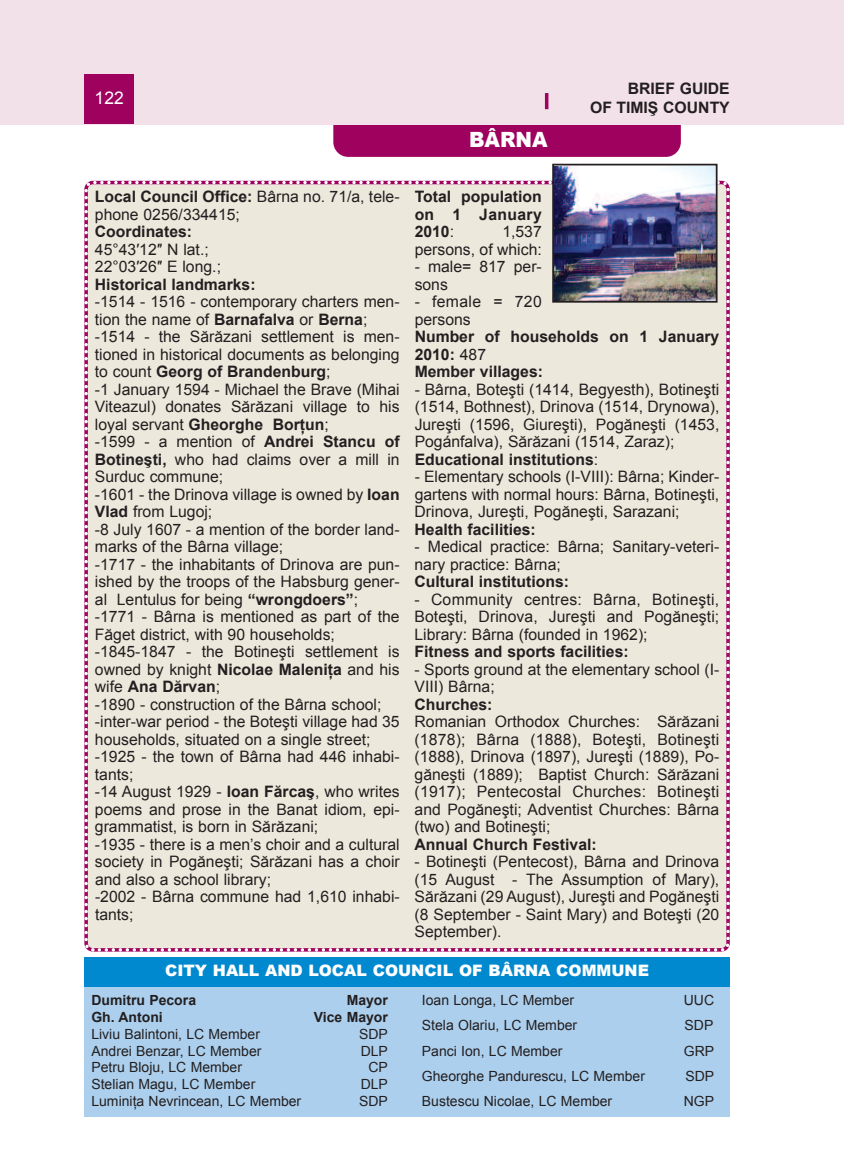
<style>
.page{position:relative;width:844px;height:1166px;background:#fff}
.page>*{position:absolute;margin:0;border:0;box-sizing:border-box;transform-origin:0 0}
.t1{font:900 21px "Arial";color:#fff;scale:.95 1}
.t2{font:17.5px "Arial";color:#fff}
.t3{font:15.75px/17.5px "Arial";color:#231f20}
.t4{font:700 15.75px/17.5px "Arial";color:#231f20;text-align:right}
.t5{font:900 15.75px "Arial";color:#fff}
.t6{font:15.75px/17.5px "Arial";letter-spacing:.02em;color:#231f20}
.t7{font:14px "Arial";color:#231f20}
.t8{font:700 14px "Arial";color:#231f20}
.s1{font-weight:700}
.s2{font-weight:400}
</style>
<div class="page">
<div style="left:333px;top:93px;width:347px;height:64px;background:#9e015e;border-radius:15px"></div>
<div style="left:0;top:0;width:843px;height:124px;background:#f3e1e9"></div>
<div style="left:84px;top:74px;width:50px;height:50px;background:#9e015e"></div>
<hr style="left:545px;top:93px;width:3px;height:16px;background:#9e015e">
<div style="left:84px;top:178px;width:646px;height:774px;background:#ece9dc"></div>
<svg style="left:91px;top:948px;width:4px;height:3px"></svg>
<div style="left:84px;top:987px;width:645px;height:129px;background:#accfed"></div>
<div style="left:84px;top:957px;width:645px;height:30px;background:#0089cf"></div>
<img style="left:555px;top:167px;width:159px;height:133px">
<div style="left:552px;top:164px;width:165px;height:139px;border:2px solid #231f20"></div>
<p class="t2" style="left:95px;top:88px;width:31px">122</p>
<p class="t4" style="left:590px;top:79px;width:141px;line-height:18.9px">BRIEF GUIDE<br>OF TIMIŞ COUNTY</p>
<h1 class="t1" style="left:469px;top:124px;width:84px">BÂRNA</h1>
<p class="t3" style="left:95px;top:188px;width:306px"><span class="s1">Local Council Office:</span> Bârna no. 71/a, tele&shy;phone 0256/334415;</p>
<p class="t4" style="left:95px;top:223px;width:99px">Coordinates:</p>
<p class="t3" style="left:95px;top:241px;width:128px">45°43′12″ N lat.;<br>22°03′26″ E long.;</p>
<p class="t4" style="left:95px;top:276px;width:162px">Historical landmarks:</p>
<p class="t3" style="left:95px;top:293px;width:306px">-1514 - 1516 - contemporary charters men&shy;tion the name of <span class="s1">Barnafalva</span> or <span class="s1">Berna</span>; -1514 - the Sărăzani settlement is men&shy;tioned in historical documents as belonging to count <span class="s1">Georg of Brandenburg</span>;<br>-1 January 1594 - Michael the Brave (Mihai Viteazul) donates Sărăzani village to his loyal servant <span class="s1">Gheorghe Borţun</span>;<br>-1599 - a mention of <span class="s1">Andrei Stancu of Botineşti,</span> who had claims over a mill in Surduc commune;<br>-1601 - the Drinova village is owned by <span class="s1">Ioan Vlad</span> from Lugoj;<br>-8 July 1607 - a mention of the border land&shy;marks of the Bârna village;<br>-1717 - the inhabitants of Drinova are pun&shy;ished by the troops of the Habsburg gener&shy;al Lentulus for being <span class="s1">“wrongdoers”</span>; -1771 - Bârna is mentioned as part of the Făget district, with 90 households; -1845-1847 - the Botineşti settlement is owned by knight <span class="s1">Nicolae Maleniţa</span> and his wife <span class="s1">Ana Dărvan</span>;<br>-1890 - construction of the Bârna school; -inter-war period - the Boteşti village had 35 households, situated on a single street; -1925 - the town of Bârna had 446 inhabi&shy;tants;<br>-14 August 1929 - <span class="s1">Ioan Fărcaş</span>, who writes poems and prose in the Banat idiom, epi&shy;grammatist, is born in Sărăzani;<br>-1935 - there is a men’s choir and a cultural society in Pogăneşti; Sărăzani has a choir and also a school library;<br>-2002 - Bârna commune had 1,610 inhabi&shy;tants;</p>
<p class="t4" style="left:414px;top:188px;width:129px;text-align:justify">Total population on 1 January 2010<span class="s2">:</span></p>
<p class="t3" style="left:414px;top:223px;width:129px;text-align:right">1,537<br>persons, of which:</p>
<p class="t3" style="left:414px;top:258px;width:129px">- male= 817 per&shy;sons</p>
<p class="t6" style="left:414px;top:293px;width:129px">- female = 720 persons</p>
<p class="t4" style="left:414px;top:328px;width:306px;text-align:left">Number of households on 1 January<br>2010: <span class="s2">487<br></span>Member villages:</p>
<p class="t3" style="left:414px;top:381px;width:306px">- Bârna, Boteşti (1414, Begyesth), Botineşti (1514, Bothnest), Drinova (1514, Drynowa), Jureşti (1596, Giureşti), Pogăneşti (1453, Pogánfalva), Sărăzani (1514, Zaraz); <span class="s1">Educational institutions</span>:</p>
<p class="t3" style="left:414px;top:468px;width:306px;text-align:justify">- Elementary schools (I-VIII): Bârna; Kinder&shy;gartens with normal hours: Bârna, Botineşti, Drinova, Jureşti, Pogăneşti, Sarazani;</p>
<p class="t4" style="left:414px;top:521px;width:123px">Health facilities:</p>
<p class="t3" style="left:414px;top:538px;width:306px">- Medical practice: Bârna; Sanitary-veteri&shy;nary practice: Bârna;</p>
<p class="t4" style="left:414px;top:573px;width:156px">Cultural institutions:</p>
<p class="t3" style="left:414px;top:591px;width:306px;text-align:justify">- Community centres: Bârna, Botineşti, Boteşti, Drinova, Jureşti and Pogăneşti; Library: Bârna (founded in 1962);</p>
<p class="t4" style="left:414px;top:643px;width:215px">Fitness and sports facilities:</p>
<p class="t3" style="left:414px;top:661px;width:306px">- Sports ground at the elementary school (I-<br>VIII) Bârna;</p>
<p class="t4" style="left:414px;top:696px;width:79px">Churches:</p>
<p class="t3" style="left:414px;top:713px;width:306px;text-align:justify">Romanian Orthodox Churches: Sărăzani (1878); Bârna (1888), Boteşti, Botineşti (1888), Drinova (1897), Jureşti (1889), Po&shy;găneşti (1889); Baptist Church: Sărăzani (1917); Pentecostal Churches: Botineşti and Pogăneşti; Adventist Churches: Bârna (two) and Botineşti;</p>
<p class="t4" style="left:414px;top:836px;width:184px">Annual Church Festival:</p>
<p class="t3" style="left:414px;top:853px;width:306px;text-align:justify">- Botineşti (Pentecost), Bârna and Drinova (15 August - The Assumption of Mary), Sărăzani (29 August), Jureşti and Pogăneşti (8 September - Saint Mary) and Boteşti (20<br>September).</p>
<p class="t5" style="left:165px;top:959px;width:485px">CITY HALL AND LOCAL COUNCIL OF BÂRNA COMMUNE</p>
<p class="t8" style="left:91px;top:992px;width:106px">Dumitru Pecora</p>
<p class="t8" style="left:346px;top:992px;width:43px">Mayor</p>
<p class="t8" style="left:91px;top:1009px;width:73px">Gh. Antoni</p>
<p class="t8" style="left:314px;top:1009px;width:76px">Vice Mayor</p>
<p class="t7" style="left:91px;top:1026px;width:170px">Liviu Balintoni, LC Member</p>
<p class="t7" style="left:359px;top:1026px;width:30px">SDP</p>
<p class="t7" style="left:91px;top:1043px;width:172px">Andrei Benzar, LC Member</p>
<p class="t7" style="left:360px;top:1043px;width:29px">DLP</p>
<p class="t7" style="left:91px;top:1060px;width:152px">Petru Bloju, LC Member</p>
<p class="t7" style="left:368px;top:1060px;width:21px">CP</p>
<p class="t7" style="left:91px;top:1077px;width:165px">Stelian Magu, LC Member</p>
<p class="t7" style="left:360px;top:1077px;width:29px">DLP</p>
<p class="t7" style="left:91px;top:1094px;width:211px">Luminiţa Nevrincean, LC Member</p>
<p class="t7" style="left:359px;top:1094px;width:30px">SDP</p>
<p class="t7" style="left:422px;top:992px;width:154px">Ioan Longa, LC Member</p>
<p class="t7" style="left:683px;top:992px;width:32px">UUC</p>
<p class="t7" style="left:422px;top:1017px;width:157px">Stela Olariu, LC Member</p>
<p class="t7" style="left:684px;top:1017px;width:30px">SDP</p>
<p class="t7" style="left:422px;top:1043px;width:142px">Panci Ion, LC Member</p>
<p class="t7" style="left:683px;top:1043px;width:32px">GRP</p>
<p class="t7" style="left:422px;top:1068px;width:224px">Gheorghe Pandurescu, LC Member</p>
<p class="t7" style="left:685px;top:1068px;width:30px">SDP</p>
<p class="t7" style="left:422px;top:1094px;width:192px">Bustescu Nicolae, LC Member</p>
<p class="t7" style="left:683px;top:1094px;width:32px">NGP</p>
</div>
